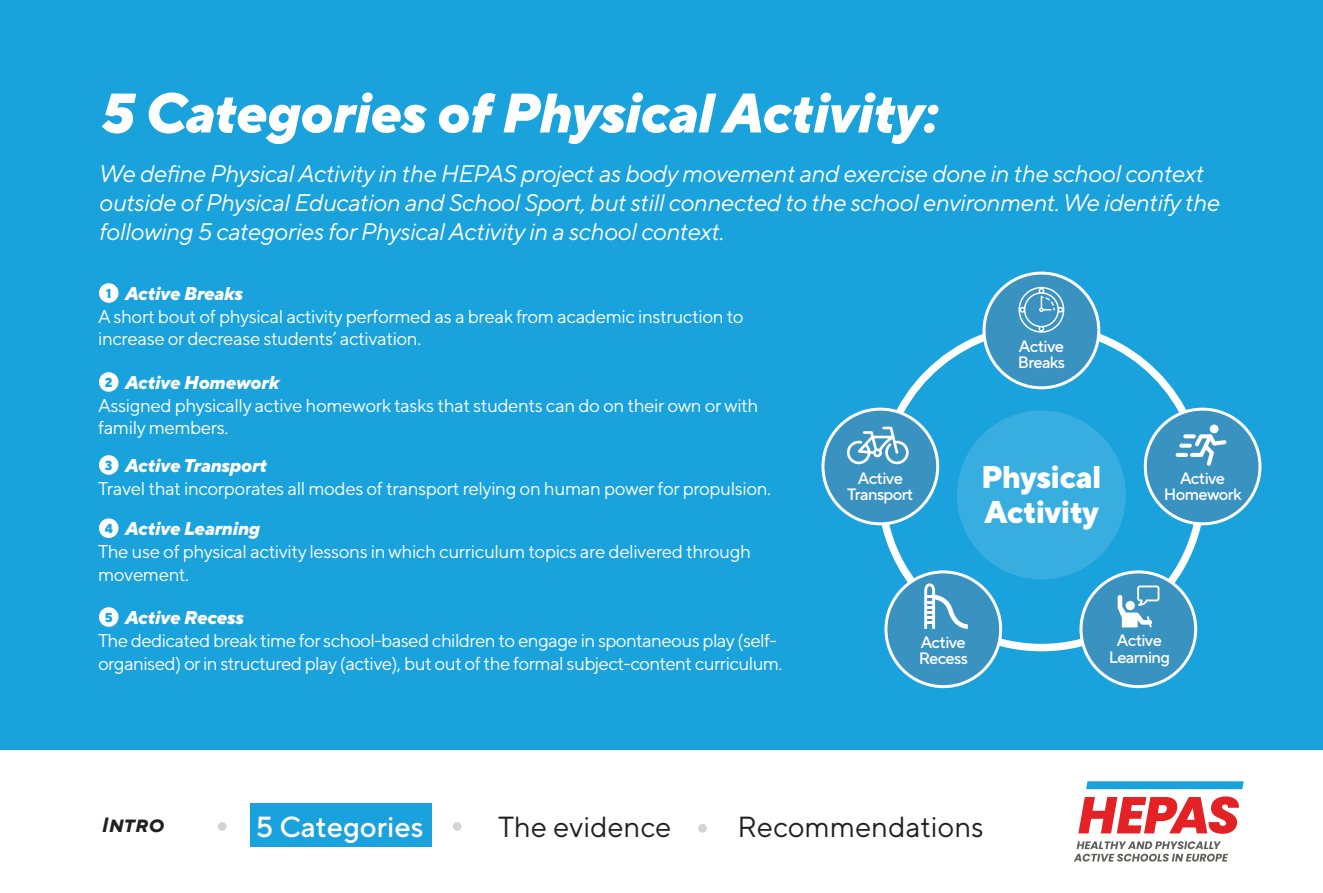
<style>
.page{position:relative;width:1323px;height:893px;background:#fff}
.page>*{position:absolute;margin:0;border:0;box-sizing:border-box;transform-origin:0 0}
.t1{font:italic 800 55.5px "TT Norms Pro";letter-spacing:-.02em;color:#fff}
.t2{font:800 31.5px/34.7px "TT Norms Pro";letter-spacing:-.02em;color:#fff}
.t3{font:29.1px "TT Norms Pro";color:#231f20}
.t4{font:500 29.1px "TT Norms Pro";color:#fff}
.t5{font:italic 24px/28.8px "TT Norms Pro";letter-spacing:-.02em;color:#fff}
.t6{font:italic 700 20.7px "TT Norms Pro";color:#231f20}
.t7{font:18.6px/22.4px "TT Norms Pro";letter-spacing:-.02em;color:#fff}
.t8{font:italic 800 18.6px "TT Norms Pro";letter-spacing:-.02em;color:#fff}
.t9{font:500 16.5px/16.4px "TT Norms Pro";letter-spacing:-.04em;color:#fff;text-align:center}
.t10{font:800 12.9px "TT Norms Pro";color:#19a2dc}
</style>
<div class="page">
<div style="left:0;top:0;width:1323px;height:782px;background:#19a2dc"></div>
<div style="left:0;top:751px;width:1323px;height:142px;background:#fff"></div>
<svg style="left:1086px;top:781px;width:158px;height:8px"></svg>
<svg style="left:1074px;top:841px;width:154px;height:21px"></svg>
<svg style="left:1078px;top:796px;width:161px;height:38px"></svg>
<div style="left:823px;top:409px;width:115px;height:115px;background:#3992bf;border-radius:50%"></div>
<div style="left:821px;top:408px;width:118px;height:117px;border:3px solid #fff;border-radius:50%"></div>
<div style="left:886px;top:572px;width:115px;height:115px;background:#3992bf;border-radius:50%"></div>
<div style="left:884px;top:570px;width:118px;height:118px;border:3px solid #fff;border-radius:50%"></div>
<div style="left:1081px;top:572px;width:115px;height:115px;background:#3992bf;border-radius:50%"></div>
<div style="left:1080px;top:570px;width:117px;height:118px;border:3px solid #fff;border-radius:50%"></div>
<div style="left:1145px;top:409px;width:115px;height:115px;background:#3992bf;border-radius:50%"></div>
<div style="left:1144px;top:408px;width:117px;height:117px;border:3px solid #fff;border-radius:50%"></div>
<div style="left:984px;top:273px;width:115px;height:115px;background:#3992bf;border-radius:50%"></div>
<div style="left:983px;top:272px;width:117px;height:117px;border:3px solid #fff;border-radius:50%"></div>
<div style="left:957px;top:410px;width:169px;height:169px;background:#38aee0;border-radius:50%"></div>
<div style="left:250px;top:803px;width:182px;height:43px;background:#19a2dc"></div>
<svg style="left:218px;top:822px;width:9px;height:9px"></svg>
<div style="left:453px;top:822px;width:9px;height:9px;background:#d4d4d5;border-radius:50%"></div>
<div style="left:698px;top:824px;width:9px;height:9px;background:#d4d4d5;border-radius:50%"></div>
<svg style="left:1118px;top:585px;width:41px;height:42px"></svg>
<div style="left:1210px;top:425px;width:9px;height:8px;background:#fff;border-radius:50%"></div>
<svg style="left:1190px;top:434px;width:37px;height:32px"></svg>
<svg style="left:1183px;top:434px;width:13px;height:4px"></svg>
<svg style="left:1179px;top:444px;width:13px;height:4px"></svg>
<hr style="left:1176px;top:453px;width:12px;height:4px;background:#fff;border-radius:2px">
<svg style="left:924px;top:583px;width:44px;height:46px"></svg>
<svg style="left:847px;top:427px;width:62px;height:37px"></svg>
<svg style="left:1019px;top:287px;width:45px;height:46px"></svg>
<div style="left:98px;top:283px;width:21px;height:20px;background:#fff;border-radius:50%"></div>
<div style="left:98px;top:282px;width:21px;height:22px;border:1px solid #1ca1db;border-radius:50%"></div>
<div style="left:98px;top:372px;width:21px;height:20px;background:#fff;border-radius:50%"></div>
<div style="left:98px;top:371px;width:21px;height:22px;border:1px solid #1ca1db;border-radius:50%"></div>
<div style="left:98px;top:455px;width:21px;height:20px;background:#fff;border-radius:50%"></div>
<div style="left:98px;top:454px;width:21px;height:22px;border:1px solid #1ca1db;border-radius:50%"></div>
<div style="left:98px;top:518px;width:21px;height:20px;background:#fff;border-radius:50%"></div>
<div style="left:98px;top:517px;width:21px;height:22px;border:1px solid #1ca1db;border-radius:50%"></div>
<div style="left:98px;top:607px;width:21px;height:20px;background:#fff;border-radius:50%"></div>
<div style="left:98px;top:606px;width:21px;height:22px;border:1px solid #1ca1db;border-radius:50%"></div>
<h1 class="t1" style="left:98px;top:76px;width:839px">5 Categories of Physical Activity:</h1>
<p class="t5" style="left:98px;top:159px;width:1123px">We define Physical Activity in the HEPAS project as body movement and exercise done in the school context outside of Physical Education and School Sport, but still connected to the school environment. We identify the following 5 categories for Physical Activity in a school context.</p>
<p class="t10" style="left:106px;top:285px;width:7px">1</p>
<p class="t8" style="left:124px;top:281px;width:120px">Active Breaks</p>
<p class="t7" style="left:98px;top:304px;width:647px">A short bout of physical activity performed as a break from academic instruction to increase or decrease students’ activation.</p>
<p class="t10" style="left:105px;top:374px;width:9px">2</p>
<p class="t8" style="left:124px;top:370px;width:156px">Active Homework</p>
<p class="t7" style="left:98px;top:393px;width:662px">Assigned physically active homework tasks that students can do on their own or with family members.</p>
<p class="t10" style="left:105px;top:457px;width:9px">3</p>
<p class="t8" style="left:124px;top:453px;width:144px">Active Transport</p>
<p class="t7" style="left:98px;top:477px;width:675px">Travel that incorporates all modes of transport relying on human power for propulsion.</p>
<p class="t10" style="left:105px;top:520px;width:10px">4</p>
<p class="t8" style="left:124px;top:517px;width:137px">Active Learning</p>
<p class="t7" style="left:98px;top:540px;width:654px">The use of physical activity lessons in which curriculum topics are delivered through movement.</p>
<p class="t10" style="left:105px;top:609px;width:10px">5</p>
<p class="t8" style="left:124px;top:606px;width:121px">Active Recess</p>
<p class="t7" style="left:98px;top:629px;width:686px">The dedicated break time for school-based children to engage in spontaneous play (self&shy;organised) or in structured play (active), but out of the formal subject-content curriculum.</p>
<p class="t9" style="left:1018px;top:338px;width:49px;text-align:left">Active<br>Breaks</p>
<p class="t9" style="left:847px;top:469px;width:68px">Active<br>Transport</p>
<h2 class="t2" style="left:981px;top:459px;width:122px">Physical<br>Activity</h2>
<p class="t9" style="left:1164px;top:469px;width:79px">Active<br>Homework</p>
<p class="t9" style="left:919px;top:633px;width:51px;text-align:left">Active<br>Recess</p>
<p class="t9" style="left:1109px;top:632px;width:63px">Active<br>Learning</p>
<p class="t6" style="left:101px;top:811px;width:64px">Intro</p>
<h3 class="t4" style="left:256px;top:807px;width:169px">5 Categories</h3>
<h3 class="t3" style="left:498px;top:808px;width:175px">The evidence</h3>
<h3 class="t3" style="left:738px;top:808px;width:248px">Recommendations</h3>
</div>
